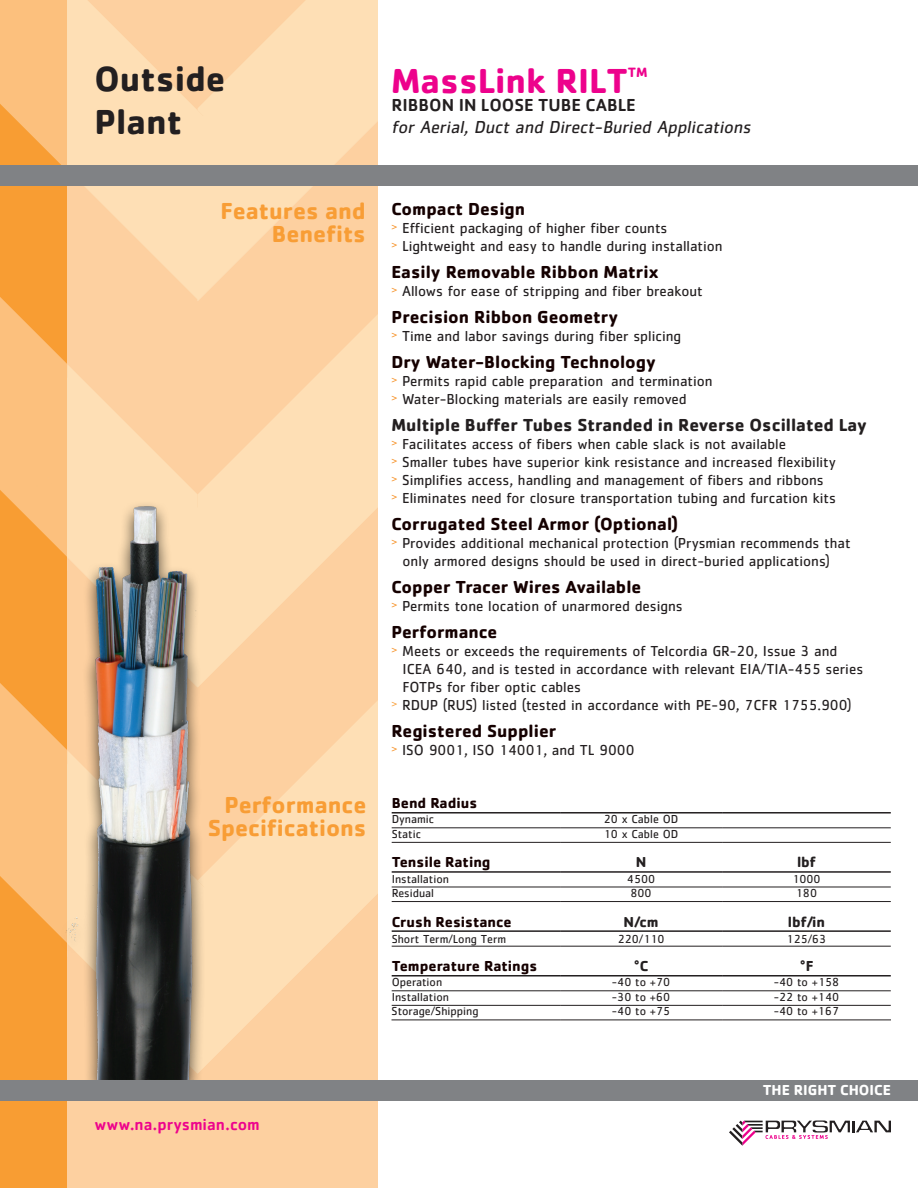
<style>
.page{position:relative;width:918px;height:1188px;background:#fff}
.page>*{position:absolute;margin:0;border:0;box-sizing:border-box;transform-origin:0 0}
.t1{font:700 36px "Cachet Std";color:#ed028c}
.t2{font:700 36px/43.2px "Cachet Std";color:#231f20}
.t3{font:700 24px/22.5px "Cachet Std";color:#f89d35;text-align:right}
.t4{font:700 18px "Cachet Std";color:#150000}
.t5{font:700 18px "Cachet Std";color:#231f20}
.t6{font:italic 18px "Cachet Std";color:#231f20}
.t7{font:500 18px "Cachet Std";color:#231f20}
.t8{font:500 16.5px "Cachet Std";color:#ed028c}
.t9{font:15px/18px "Cachet Std";color:#231f20}
.t10{font:700 15px "Cachet Std";color:#150000}
.t11{font:700 15px "Cachet Std";color:#231f20}
.t12{font:700 15px "Cachet Std";color:#fff}
.t13{font:700 13.95px "Cachet Std";color:#ed028c}
.t14{font:12px "Cachet Std";color:#231f20}
</style>
<div class="page">
<div style="left:0;top:0;width:68px;height:1188px;background:#f89d33"></div>
<svg style="left:0;top:0;width:67px;height:166px"></svg>
<div style="left:68px;top:301px;width:310px;height:887px;background:#fdd0a0"></div>
<svg style="left:198px;top:0;width:180px;height:301px;background:#fdd8ab"></svg>
<svg style="left:68px;top:0;width:184px;height:300px;background:#fdd9ad"></svg>
<svg style="left:0;top:283px;width:198px;height:194px;background:#fcc990"></svg>
<svg style="left:198px;top:314px;width:180px;height:373px;background:#fdd5a8"></svg>
<svg style="left:342px;top:700px;width:36px;height:374px;background:#fdd7aa"></svg>
<svg style="left:729px;top:1121px;width:162px;height:25px"></svg>
<div style="left:0;top:166px;width:918px;height:20px;background:#808285"></div>
<div style="left:0;top:1080px;width:918px;height:20px;background:#808285"></div>
<svg style="left:392px;top:827px;width:499px;height:193px"></svg>
<hr style="left:392px;top:857px;width:168px;height:1px;background:#fff">
<hr style="left:560px;top:857px;width:162px;height:1px;background:#fff">
<hr style="left:722px;top:857px;width:169px;height:1px;background:#fff">
<hr style="left:392px;top:916px;width:168px;height:1px;background:#fff">
<hr style="left:560px;top:916px;width:162px;height:1px;background:#fff">
<hr style="left:722px;top:916px;width:169px;height:1px;background:#fff">
<hr style="left:392px;top:960px;width:168px;height:1px;background:#fff">
<hr style="left:560px;top:960px;width:162px;height:1px;background:#fff">
<hr style="left:722px;top:960px;width:169px;height:1px;background:#fff">
<svg style="left:391px;top:812px;width:1px;height:208px"></svg>
<svg style="left:560px;top:827px;width:1px;height:193px"></svg>
<svg style="left:722px;top:827px;width:1px;height:193px"></svg>
<hr style="left:392px;top:812px;width:168px;height:2px;background:#231f20">
<hr style="left:560px;top:812px;width:162px;height:2px;background:#231f20">
<hr style="left:722px;top:812px;width:169px;height:2px;background:#231f20">
<hr style="left:392px;top:871px;width:168px;height:2px;background:#231f20">
<hr style="left:560px;top:871px;width:162px;height:2px;background:#231f20">
<hr style="left:722px;top:871px;width:169px;height:2px;background:#231f20">
<hr style="left:392px;top:930px;width:168px;height:2px;background:#231f20">
<hr style="left:560px;top:930px;width:162px;height:2px;background:#231f20">
<hr style="left:722px;top:930px;width:169px;height:2px;background:#231f20">
<hr style="left:392px;top:975px;width:168px;height:2px;background:#231f20">
<hr style="left:560px;top:975px;width:162px;height:2px;background:#231f20">
<hr style="left:722px;top:975px;width:169px;height:2px;background:#231f20">
<hr style="left:392px;top:828px;width:168px;height:1px;background:#231f20">
<hr style="left:560px;top:828px;width:162px;height:1px;background:#231f20">
<hr style="left:722px;top:828px;width:169px;height:1px;background:#231f20">
<hr style="left:392px;top:842px;width:168px;height:1px;background:#231f20">
<hr style="left:560px;top:842px;width:162px;height:1px;background:#231f20">
<hr style="left:722px;top:842px;width:169px;height:1px;background:#231f20">
<hr style="left:392px;top:887px;width:168px;height:1px;background:#231f20">
<hr style="left:560px;top:887px;width:162px;height:1px;background:#231f20">
<hr style="left:722px;top:887px;width:169px;height:1px;background:#231f20">
<hr style="left:392px;top:901px;width:168px;height:1px;background:#231f20">
<hr style="left:560px;top:901px;width:162px;height:1px;background:#231f20">
<hr style="left:722px;top:901px;width:169px;height:1px;background:#231f20">
<hr style="left:392px;top:946px;width:168px;height:1px;background:#231f20">
<hr style="left:560px;top:946px;width:162px;height:1px;background:#231f20">
<hr style="left:722px;top:946px;width:169px;height:1px;background:#231f20">
<hr style="left:392px;top:991px;width:168px;height:1px;background:#231f20">
<hr style="left:560px;top:991px;width:162px;height:1px;background:#231f20">
<hr style="left:722px;top:991px;width:169px;height:1px;background:#231f20">
<hr style="left:392px;top:1005px;width:168px;height:1px;background:#231f20">
<hr style="left:560px;top:1005px;width:162px;height:1px;background:#231f20">
<hr style="left:722px;top:1005px;width:169px;height:1px;background:#231f20">
<hr style="left:392px;top:1020px;width:168px;height:1px;background:#231f20">
<hr style="left:560px;top:1020px;width:162px;height:1px;background:#231f20">
<hr style="left:722px;top:1020px;width:169px;height:1px;background:#231f20">
<img style="left:0;top:477px;width:342px;height:603px">
<h1 class="t2" style="left:94px;top:56px;width:133px">Outside<br>Plant</h1>
<h1 class="t1" style="left:391px;top:57px;width:238px">MassLink RILT</h1>
<p class="t13" style="left:628px;top:63px;width:21px">TM</p>
<p class="t7" style="left:392px;top:94px;width:246px">RIBBON IN LOOSE TUBE CABLE</p>
<p class="t6" style="left:392px;top:116px;width:364px">for Aerial, Duct and Direct-Buried Applications</p>
<h2 class="t3" style="left:221px;top:199px;width:147px">Features and<br>Benefits</h2>
<p class="t4" style="left:392px;top:197px;width:135px">Compact Design</p>
<p class="t9" style="left:392px;top:219px;width:333px"><sup>&gt;</sup> Efficient packaging of higher fiber counts<br><sup>&gt;</sup> Lightweight and easy to handle during installation</p>
<p class="t4" style="left:392px;top:260px;width:269px">Easily Removable Ribbon Matrix</p>
<p class="t9" style="left:392px;top:282px;width:313px"><sup>&gt;</sup> Allows for ease of stripping and fiber breakout</p>
<p class="t4" style="left:392px;top:305px;width:228px">Precision Ribbon Geometry</p>
<p class="t9" style="left:392px;top:327px;width:291px"><sup>&gt;</sup> Time and labor savings during fiber splicing</p>
<p class="t4" style="left:392px;top:350px;width:266px">Dry Water-Blocking Technology</p>
<p class="t9" style="left:392px;top:372px;width:323px"><sup>&gt;</sup> Permits rapid cable preparation and termination <sup>&gt;</sup> Water-Blocking materials are easily removed</p>
<p class="t5" style="left:392px;top:413px;width:477px">Multiple Buffer Tubes Stranded in Reverse Oscillated Lay</p>
<p class="t9" style="left:392px;top:435px;width:446px"><sup>&gt;</sup> Facilitates access of fibers when cable slack is not available<br><sup>&gt;</sup> Smaller tubes have superior kink resistance and increased flexibility <sup>&gt;</sup> Simplifies access, handling and management of fibers and ribbons<br><sup>&gt;</sup> Eliminates need for closure transportation tubing and furcation kits</p>
<p class="t4" style="left:392px;top:512px;width:288px">Corrugated Steel Armor (Optional)</p>
<p class="t9" style="left:403px;top:534px;width:449px;text-indent:-11px"><sup>&gt;</sup> Provides additional mechanical protection (Prysmian recommends that only armored designs should be used in direct-buried applications)</p>
<p class="t4" style="left:392px;top:575px;width:251px">Copper Tracer Wires Available</p>
<p class="t9" style="left:392px;top:597px;width:293px"><sup>&gt;</sup> Permits tone location of unarmored designs</p>
<p class="t4" style="left:392px;top:620px;width:107px">Performance</p>
<p class="t9" style="left:392px;top:642px;width:447px"><sup>&gt;</sup> Meets or exceeds the requirements of Telcordia GR-20, Issue 3 and</p>
<p class="t9" style="left:403px;top:660px;width:462px">ICEA 640, and is tested in accordance with relevant EIA/TIA-455 series</p>
<p class="t9" style="left:403px;top:678px;width:180px">FOTPs for fiber optic cables</p>
<p class="t9" style="left:392px;top:696px;width:462px"><sup>&gt;</sup> RDUP (RUS) listed (tested in accordance with PE-90, 7CFR 1755.900)</p>
<p class="t4" style="left:392px;top:719px;width:166px">Registered Supplier</p>
<p class="t9" style="left:392px;top:741px;width:245px"><sup>&gt;</sup> ISO 9001, ISO 14001, and TL 9000</p>
<h2 class="t3" style="left:208px;top:793px;width:160px">Performance<br>Specifications</h2>
<p class="t10" style="left:392px;top:794px;width:87px">Bend Radius</p>
<p class="t14" style="left:392px;top:812px;width:44px">Dynamic</p>
<p class="t14" style="left:604px;top:812px;width:76px">20 x Cable OD</p>
<p class="t14" style="left:392px;top:827px;width:31px">Static</p>
<p class="t14" style="left:604px;top:827px;width:76px">10 x Cable OD</p>
<p class="t10" style="left:392px;top:853px;width:100px">Tensile Rating</p>
<p class="t11" style="left:636px;top:853px;width:12px">N</p>
<p class="t11" style="left:797px;top:853px;width:21px">lbf</p>
<p class="t14" style="left:392px;top:872px;width:59px">Installation</p>
<p class="t14" style="left:627px;top:872px;width:30px">4500</p>
<p class="t14" style="left:792px;top:872px;width:30px">1000</p>
<p class="t14" style="left:392px;top:886px;width:44px">Residual</p>
<p class="t14" style="left:631px;top:886px;width:23px">800</p>
<p class="t14" style="left:796px;top:886px;width:23px">180</p>
<p class="t10" style="left:392px;top:912px;width:122px">Crush Resistance</p>
<p class="t11" style="left:623px;top:912px;width:37px">N/cm</p>
<p class="t11" style="left:788px;top:912px;width:39px">lbf/in</p>
<p class="t14" style="left:392px;top:932px;width:116px">Short Term/Long Term</p>
<p class="t14" style="left:618px;top:932px;width:48px">220/110</p>
<p class="t14" style="left:787px;top:932px;width:41px">125/63</p>
<p class="t10" style="left:392px;top:957px;width:147px">Temperature Ratings</p>
<p class="t11" style="left:634px;top:957px;width:16px">°C</p>
<p class="t11" style="left:800px;top:957px;width:15px">°F</p>
<p class="t14" style="left:392px;top:975px;width:52px">Operation</p>
<p class="t14" style="left:612px;top:975px;width:60px">-40 to +70</p>
<p class="t14" style="left:774px;top:975px;width:67px">-40 to +158</p>
<p class="t14" style="left:392px;top:990px;width:59px">Installation</p>
<p class="t14" style="left:612px;top:990px;width:60px">-30 to +60</p>
<p class="t14" style="left:774px;top:990px;width:67px">-22 to +140</p>
<p class="t14" style="left:392px;top:1004px;width:88px">Storage/Shipping</p>
<p class="t14" style="left:612px;top:1004px;width:60px">-40 to +75</p>
<p class="t14" style="left:774px;top:1004px;width:67px">-40 to +167</p>
<p class="t8" style="left:94px;top:1114px;width:167px">www.na.prysmian.com</p>
<p class="t12" style="left:763px;top:1081px;width:130px">THE RIGHT CHOICE</p>
</div>
